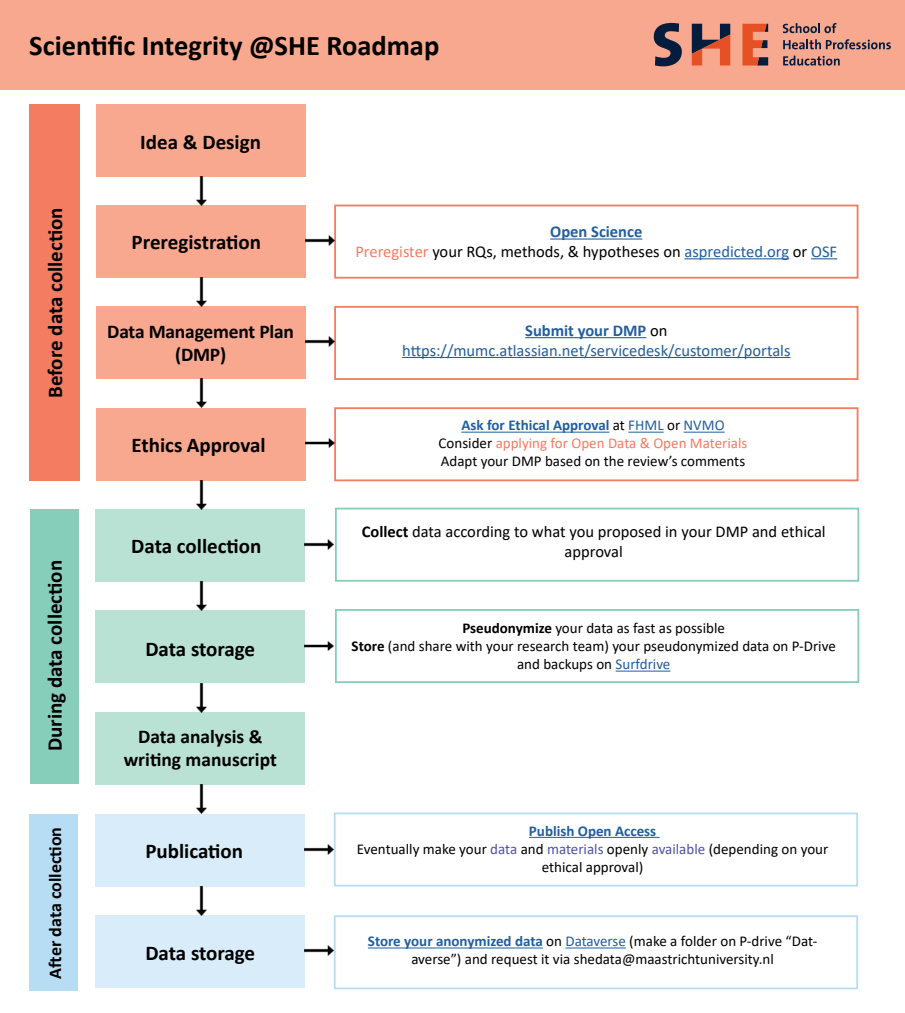
<style>
.page{position:relative;width:905px;height:1013px;background:#fff}
.page>*{position:absolute;margin:0;border:0;box-sizing:border-box;transform-origin:0 0}
.t1{font:700 28.5px "Calibri";color:#000}
.t2{font:700 21px "Calibri";color:#000}
.t3{font:700 19.5px/23.4px "Calibri";letter-spacing:-.005em;color:#000;text-align:center}
.t4{font:700 18px "Calibri";color:#000}
.t5{font:16.5px/19.8px "Calibri";color:#000;text-align:center}
.t6{font:16.5px/19.8px "Calibri";color:#215e9e;text-align:center}
.t7{font:15px/18px "Calibri";color:#000;text-align:center}
.s1{font-weight:700;color:#215e9e}
.s2{color:#f47c61}
.s3{color:#215e9e}
.s4{font-weight:700}
.s5{color:#000}
.s6{color:#4f52a3}
</style>
<div class="page">
<div style="left:0;top:0;width:904px;height:89px;background:#f8a88f"></div>
<div style="left:30px;top:509px;width:48px;height:275px;background:#86ceba"></div>
<div style="left:96px;top:408px;width:209px;height:72px;background:#f8a88f"></div>
<div style="left:96px;top:104px;width:209px;height:72px;background:#f8a88f"></div>
<div style="left:96px;top:205px;width:209px;height:72px;background:#f8a88f"></div>
<div style="left:96px;top:306px;width:209px;height:73px;background:#f8a88f"></div>
<div style="left:29px;top:104px;width:50px;height:376px;background:#f47c61"></div>
<div style="left:29px;top:814px;width:49px;height:177px;background:#b7ddf5"></div>
<div style="left:334px;top:204px;width:524px;height:74px;border:2px solid #f47c61"></div>
<div style="left:334px;top:306px;width:524px;height:74px;border:2px solid #f47c61"></div>
<div style="left:334px;top:407px;width:524px;height:74px;border:2px solid #f47c61"></div>
<div style="left:96px;top:509px;width:209px;height:72px;background:#b9e1d4"></div>
<div style="left:96px;top:611px;width:209px;height:72px;background:#b9e1d4"></div>
<div style="left:96px;top:712px;width:209px;height:72px;background:#b9e1d4"></div>
<div style="left:96px;top:814px;width:209px;height:72px;background:#d8ecf9"></div>
<div style="left:96px;top:915px;width:209px;height:72px;background:#d8ecf9"></div>
<div style="left:335px;top:507px;width:524px;height:74px;border:2px solid #86ceba"></div>
<div style="left:335px;top:609px;width:524px;height:74px;border:2px solid #86ceba"></div>
<div style="left:334px;top:812px;width:524px;height:74px;border:2px solid #b7ddf5"></div>
<div style="left:334px;top:915px;width:524px;height:74px;border:2px solid #b7ddf5"></div>
<hr style="left:550px;top:238px;width:92px;height:1px;background:#215e9e">
<hr style="left:684px;top:258px;width:105px;height:1px;background:#215e9e">
<svg style="left:811px;top:258px;width:26px;height:1px"></svg>
<hr style="left:525px;top:337px;width:121px;height:1px;background:#215e9e">
<hr style="left:402px;top:357px;width:388px;height:1px;background:#215e9e">
<hr style="left:461px;top:431px;width:148px;height:1px;background:#215e9e">
<hr style="left:628px;top:431px;width:35px;height:1px;background:#215e9e">
<hr style="left:683px;top:431px;width:41px;height:1px;background:#215e9e">
<hr style="left:615px;top:670px;width:55px;height:1px;background:#215e9e">
<hr style="left:529px;top:836px;width:130px;height:1px;background:#215e9e">
<hr style="left:368px;top:947px;width:175px;height:1px;background:#215e9e">
<hr style="left:565px;top:947px;width:61px;height:1px;background:#215e9e">
<img style="left:197px;top:176px;width:10px;height:29px">
<img style="left:197px;top:277px;width:10px;height:29px">
<img style="left:197px;top:379px;width:10px;height:29px">
<img style="left:197px;top:480px;width:10px;height:29px">
<img style="left:196px;top:581px;width:10px;height:29px">
<img style="left:196px;top:683px;width:10px;height:29px">
<img style="left:197px;top:784px;width:10px;height:29px">
<img style="left:196px;top:886px;width:10px;height:29px">
<img style="left:305px;top:235px;width:29px;height:10px">
<img style="left:305px;top:337px;width:29px;height:9px">
<img style="left:305px;top:438px;width:29px;height:10px">
<img style="left:305px;top:539px;width:29px;height:10px">
<img style="left:305px;top:641px;width:29px;height:9px">
<img style="left:305px;top:844px;width:29px;height:10px">
<img style="left:305px;top:945px;width:29px;height:10px">
<svg style="left:782px;top:23px;width:54px;height:10px"></svg>
<svg style="left:783px;top:39px;width:107px;height:10px"></svg>
<svg style="left:783px;top:56px;width:56px;height:10px"></svg>
<svg style="left:653px;top:23px;width:29px;height:43px"></svg>
<svg style="left:742px;top:24px;width:26px;height:41px"></svg>
<svg style="left:691px;top:24px;width:39px;height:41px"></svg>
<h1 class="t1" style="left:29px;top:26px;width:411px">Scientific Integrity @SHE Roadmap</h1>
<h2 class="t2" style="left:40px;top:398px;width:192px;rotate:-90deg">Before data collection</h2>
<h2 class="t2" style="left:40px;top:751px;width:193px;rotate:-90deg">During data collection</h2>
<p class="t4" style="left:42px;top:978px;width:153px;rotate:-90deg">After data collection</p>
<h2 class="t2" style="left:140px;top:127px;width:122px">Idea &amp; Design</h2>
<h2 class="t2" style="left:132px;top:227px;width:131px">Preregistration</h2>
<h3 class="t3" style="left:107px;top:319px;width:188px">Data Management Plan (DMP)</h3>
<h2 class="t2" style="left:132px;top:430px;width:136px">Ethics Approval</h2>
<h2 class="t2" style="left:131px;top:531px;width:132px">Data collection</h2>
<h2 class="t2" style="left:145px;top:633px;width:111px">Data storage</h2>
<h3 class="t3" style="left:124px;top:724px;width:155px">Data analysis &amp; writing manuscript</h3>
<h2 class="t2" style="left:145px;top:836px;width:99px">Publication</h2>
<h2 class="t2" style="left:145px;top:938px;width:111px">Data storage</h2>
<p class="t5" style="left:355px;top:221px;width:483px"><span class="s1">Open Science<br></span><span class="s2">Preregister</span> your RQs, methods, &amp; hypotheses on <span class="s3">aspredicted.org</span> or <span class="s3">OSF</span></p>
<p class="t6" style="left:402px;top:320px;width:390px"><span class="s4">Submit your DMP</span> <span class="s5">on </span>https://mumc.atlassian.net/servicedesk/customer/portals</p>
<p class="t7" style="left:438px;top:416px;width:310px"><span class="s1">Ask for Ethical Approval</span> at <span class="s3">FHML</span> or <span class="s3">NVMO<br></span>Consider <span class="s2">applying for Open Data &amp; Open Materials<br></span>Adapt your DMP based on the review’s comments</p>
<p class="t5" style="left:362px;top:521px;width:465px"><span class="s4">Collect</span> data according to what you proposed in your DMP and ethical approval</p>
<p class="t7" style="left:351px;top:619px;width:485px"><span class="s4">Pseudonymize</span> your data as fast as possible<br><span class="s4">Store</span> (and share with your research team) your pseudonymized data on P-Drive and backups on <span class="s3">Surfdrive</span></p>
<p class="t7" style="left:357px;top:821px;width:473px"><span class="s1">Publish Open Access<br></span>Eventually make your <span class="s6">data</span> and <span class="s6">materials</span> openly <span class="s6">available</span> (depending on your ethical approval)</p>
<p class="t7" style="left:368px;top:931px;width:451px"><span class="s1">Store your anonymized data</span> on <span class="s3">Dataverse</span> (make a folder on P-drive “Dat&shy;averse”) and request it via shedata@maastrichtuniversity.nl</p>
</div>
